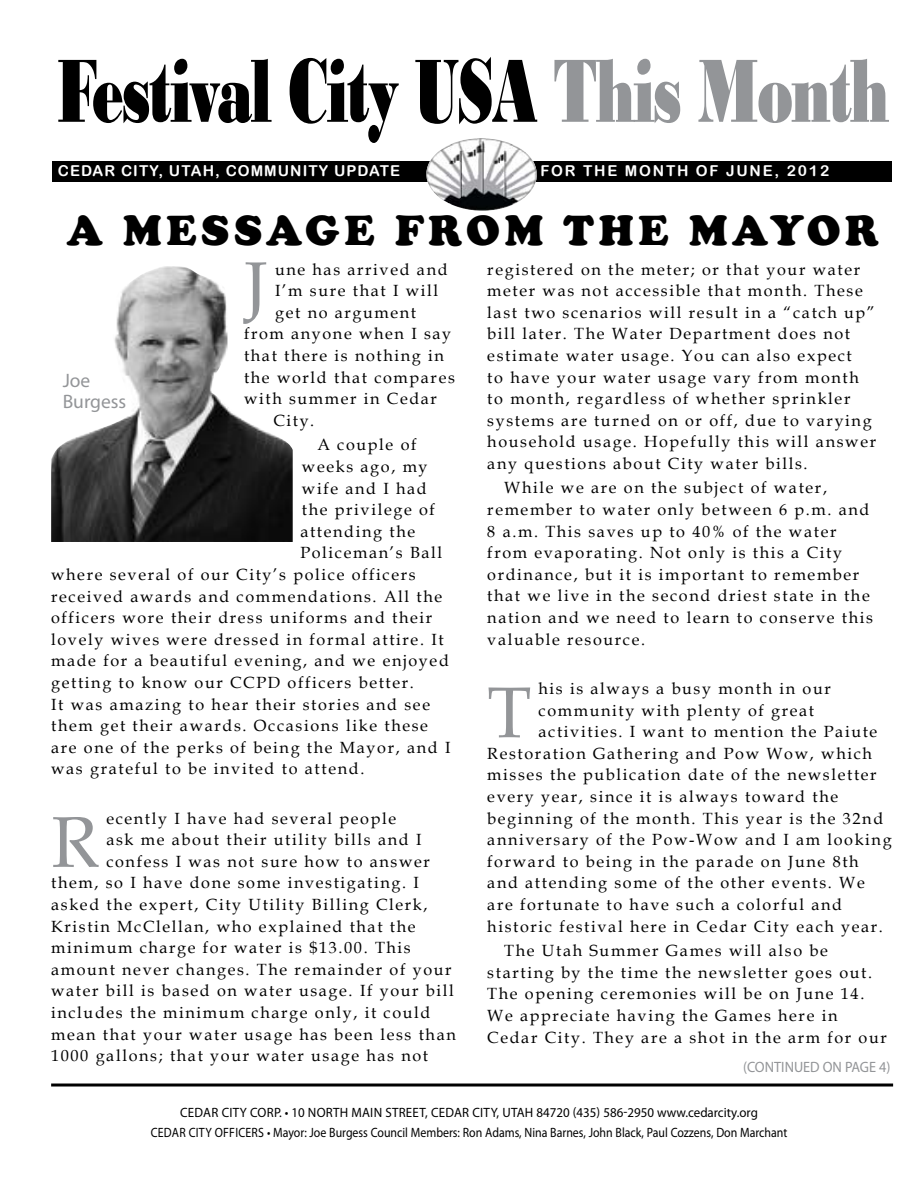
<style>
.page{position:relative;width:918px;height:1188px;background:#fff}
.page>*{position:absolute;margin:0;border:0;box-sizing:border-box;transform-origin:0 0}
.t1{font:94.5px "Bodoni MT Black";letter-spacing:-.03em;color:#000;scale:.63 1}
.t2{font:71.85px "Book Antiqua";color:#939598}
.t3{font:69.45px "Book Antiqua";color:#939598}
.t4{font:900 43.5px "Cooper";letter-spacing:.11em;color:#000}
.t5{font:19.5px/21px "Myriad Pro";color:#939598}
.t6{font:16.2px/21.6px "Book Antiqua";letter-spacing:.1em;color:#000}
.t7{font:15px "Arial Rounded MT Bold";letter-spacing:.07em;color:#fff}
.t8{font:15px "Arial Rounded MT Bold";letter-spacing:.12em;color:#fff}
.t9{font:15px "Myriad Pro";color:#939598;scale:.95 1}
.t10{font:13.5px/19.5px "Myriad Pro";color:#000;scale:.96 1}
.t11{font:13.5px "Myriad Pro";letter-spacing:.02em;color:#000;scale:.96 1}
.s1{color:#939598}
</style>
<div class="page">
<div style="left:53px;top:162px;width:839px;height:20px;background:#000"></div>
<img style="left:426px;top:138px;width:112px;height:73px">
<img style="left:51px;top:266px;width:242px;height:276px">
<hr style="left:51px;top:1084px;width:842px;height:3px;background:#000">
<h1 class="t1" style="left:56px;top:35px;width:1324px">Festival City USA <span class="s1">This Month</span></h1>
<p class="t7" style="left:58px;top:162px;width:344px">CEDAR CITY, UTAH, COMMUNITY UPDATE</p>
<p class="t8" style="left:540px;top:162px;width:290px">FOR THE MONTH OF JUNE, 2012</p>
<h3 class="t4" style="left:67px;top:205px;width:814px">A MESSAGE FROM THE MAYOR</h3>
<h3 class="t3" style="left:244px;top:238px;width:25px">J</h3>
<p class="t6" style="left:275px;top:258px;width:174px">une has arrived and</p>
<p class="t6" style="left:275px;top:280px;width:165px">I’m sure that I will</p>
<p class="t6" style="left:275px;top:301px;width:143px">get no argument</p>
<p class="t6" style="left:244px;top:323px;width:209px">from anyone when I say</p>
<p class="t6" style="left:244px;top:344px;width:202px">that there is nothing in</p>
<p class="t6" style="left:244px;top:366px;width:212px">the world that compares</p>
<p class="t6" style="left:244px;top:387px;width:195px">with summer in Cedar</p>
<p class="t6" style="left:273px;top:409px;width:43px">City.</p>
<p class="t6" style="left:317px;top:434px;width:101px">A couple of</p>
<p class="t6" style="left:302px;top:455px;width:127px">weeks ago, my</p>
<p class="t6" style="left:302px;top:477px;width:126px">wife and I had</p>
<p class="t6" style="left:302px;top:498px;width:135px">the privilege of</p>
<p class="t6" style="left:300px;top:520px;width:116px">attending the</p>
<p class="t6" style="left:300px;top:542px;width:143px">Policeman’s Ball</p>
<p class="t6" style="left:51px;top:563px;width:366px">where several of our City’s police officers</p>
<p class="t6" style="left:51px;top:585px;width:393px">received awards and commendations. All the</p>
<p class="t6" style="left:51px;top:606px;width:383px">officers wore their dress uniforms and their</p>
<p class="t6" style="left:51px;top:628px;width:394px">lovely wives were dressed in formal attire. It</p>
<p class="t6" style="left:51px;top:650px;width:399px">made for a beautiful evening, and we enjoyed</p>
<p class="t6" style="left:51px;top:671px;width:364px">getting to know our CCPD officers better.</p>
<p class="t6" style="left:51px;top:693px;width:380px">It was amazing to hear their stories and see</p>
<p class="t6" style="left:51px;top:714px;width:378px">them get their awards. Occasions like these</p>
<p class="t6" style="left:51px;top:736px;width:401px">are one of the perks of being the Mayor, and I</p>
<p class="t6" style="left:51px;top:758px;width:315px">was grateful to be invited to attend.</p>
<h2 class="t2" style="left:51px;top:792px;width:50px">R</h2>
<p class="t6" style="left:106px;top:807px;width:291px">ecently I have had several people</p>
<p class="t5" style="left:63px;top:370px;width:65px">Joe<br>Burgess</p>
<p class="t6" style="left:106px;top:829px;width:317px">ask me about their utility bills and I</p>
<p class="t6" style="left:106px;top:850px;width:325px">confess I was not sure how to answer</p>
<p class="t6" style="left:51px;top:872px;width:369px">them, so I have done some investigating. I</p>
<p class="t6" style="left:51px;top:893px;width:378px">asked the expert, City Utility Billing Clerk,</p>
<p class="t6" style="left:51px;top:915px;width:366px">Kristin McClellan, who explained that the</p>
<p class="t6" style="left:51px;top:936px;width:361px">minimum charge for water is $13.00. This</p>
<p class="t6" style="left:51px;top:958px;width:402px">amount never changes. The remainder of your</p>
<p class="t6" style="left:51px;top:980px;width:404px">water bill is based on water usage. If your bill</p>
<p class="t6" style="left:51px;top:1001px;width:381px">includes the minimum charge only, it could</p>
<p class="t6" style="left:51px;top:1023px;width:406px">mean that your water usage has been less than</p>
<p class="t6" style="left:51px;top:1044px;width:379px">1000 gallons; that your water usage has not</p>
<p class="t6" style="left:487px;top:258px;width:390px">registered on the meter; or that your water meter was not accessible that month. These last two scenarios will result in a “catch up” bill later. The Water Department does not estimate water usage. You can also expect<br>to have your water usage vary from month to month, regardless of whether sprinkler systems are turned on or off, due to varying household usage. Hopefully this will answer any questions about City water bills.</p>
<p class="t6" style="left:487px;top:477px;width:387px;text-indent:17px">While we are on the subject of water, remember to water only between 6 p.m. and 8 a.m. This saves up to 40% of the water from evaporating. Not only is this a City ordinance, but it is important to remember that we live in the second driest state in the nation and we need to learn to conserve this valuable resource.</p>
<h2 class="t2" style="left:487px;top:663px;width:46px">T</h2>
<p class="t6" style="left:539px;top:677px;width:294px">his is always a busy month in our</p>
<p class="t6" style="left:539px;top:699px;width:277px">community with plenty of great</p>
<p class="t6" style="left:539px;top:721px;width:340px">activities. I want to mention the Paiute</p>
<p class="t6" style="left:487px;top:742px;width:386px">Restoration Gathering and Pow Wow, which</p>
<p class="t6" style="left:487px;top:764px;width:391px">misses the publication date of the newsletter</p>
<p class="t6" style="left:487px;top:785px;width:352px">every year, since it is always toward the</p>
<p class="t6" style="left:487px;top:807px;width:397px">beginning of the month. This year is the 32nd</p>
<p class="t6" style="left:487px;top:828px;width:406px">anniversary of the Pow-Wow and I am looking</p>
<p class="t6" style="left:487px;top:850px;width:373px">forward to being in the parade on June 8th</p>
<p class="t6" style="left:487px;top:872px;width:379px">and attending some of the other events. We</p>
<p class="t6" style="left:487px;top:893px;width:356px">are fortunate to have such a colorful and</p>
<p class="t6" style="left:487px;top:915px;width:397px">historic festival here in Cedar City each year.</p>
<p class="t6" style="left:487px;top:939px;width:401px;text-indent:17px">The Utah Summer Games will also be starting by the time the newsletter goes out.<br>The opening ceremonies will be on June 14.<br>We appreciate having the Games here in Cedar City. They are a shot in the arm for our</p>
<p class="t9" style="left:743px;top:1058px;width:157px">(CONTINUED ON PAGE 4)</p>
<p class="t10" style="left:151px;top:1103px;width:665px;text-indent:386px">84720 (435) 586-2950 www.cedarcity.org<br>CEDAR CITY OFFICERS • Mayor: Joe Burgess Council Members: Ron Adams, Nina Barnes, John Black, Paul Cozzens, Don Marchant</p>
<p class="t11" style="left:180px;top:1104px;width:198px">CEDAR CITY CORP. • 10 NORTH main</p>
<p class="t10" style="left:385px;top:1103px;width:15px">street</p>
<p class="t10" style="left:425px;top:1103px;width:15px">, cedar</p>
<p class="t10" style="left:473px;top:1103px;width:8px">city</p>
<p class="t10" style="left:497px;top:1103px;width:24px">, utah</p>
</div>
